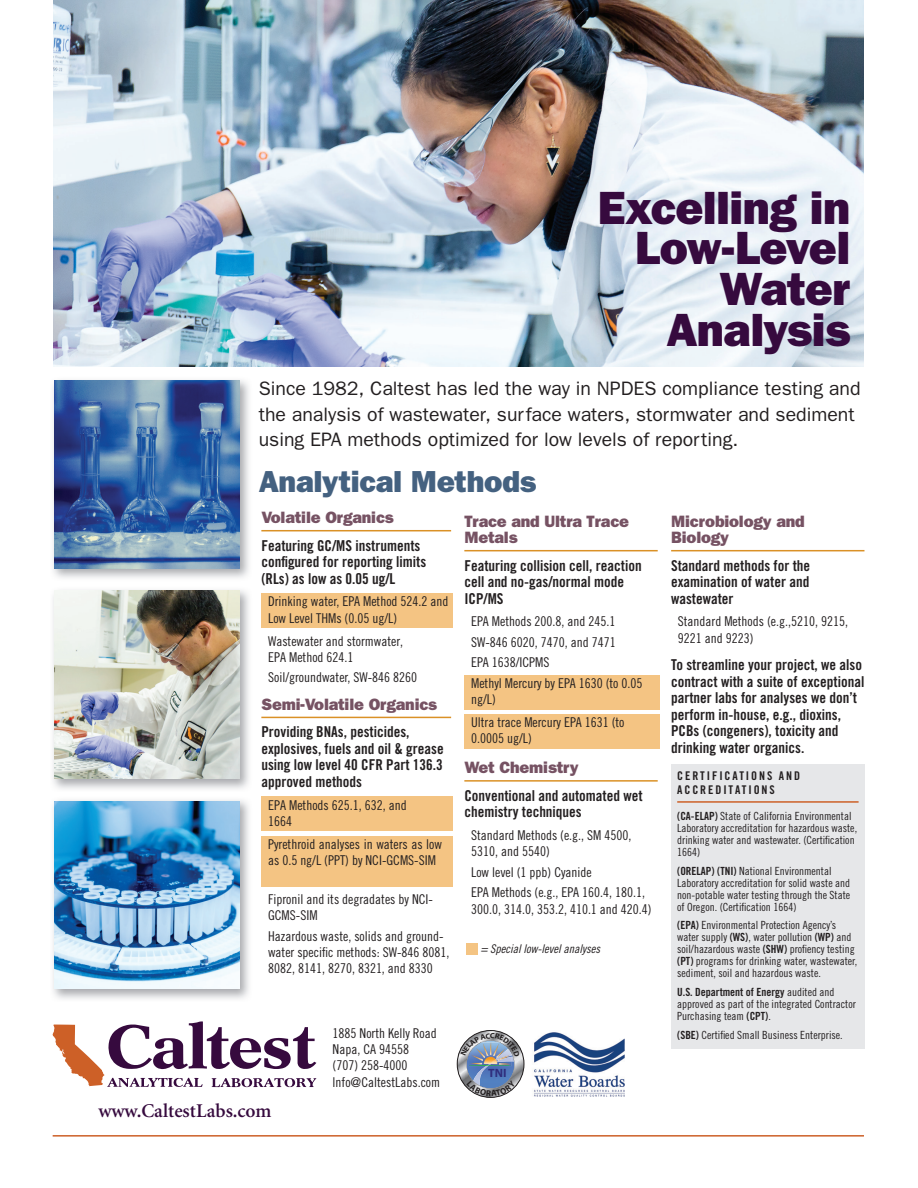
<style>
.page{position:relative;width:918px;height:1188px;background:#fff}
.page>*{position:absolute;margin:0;border:0;box-sizing:border-box;transform-origin:0 0}
.t1{font:800 46.8px/40.8px "Franklin Gothic";letter-spacing:-.015em;color:#360a3e;text-align:right}
.t2{font:800 30.45px "Franklin Gothic";letter-spacing:-.005em;color:#446180}
.t3{font:19.5px/25.5px "Franklin Gothic";color:#231f20}
.t4{font:600 19.5px "Minion";color:#360a3e}
.t5{font:800 16.5px/16.5px "Franklin Gothic";letter-spacing:-.01em;color:#765263}
.t6{font:15px/16.5px "Trade Gothic Bold Cond Twenty";color:#231f20}
.t7{font:13.5px/16.2px "Trade Gothic Cond Eighteen";color:#231f20}
.t8{font:12px/14.4px "Trade Gothic Bold Cond Twenty";letter-spacing:.16em;color:#231f20}
.t9{font:12px "Trade Gothic Cond Eighteen Obl";color:#231f20}
.t10{font:700 12px "Myriad Pro";color:#2f2e7d}
.t11{font:11.25px/12px "Trade Gothic Cond Eighteen";color:#231f20}
.t12{font:11.25px "Trade Gothic Bold Cond Twenty";color:#231f20}
.s1{font-family:"Trade Gothic Bold Cond Twenty"}
.s2{font-family:"Trade Gothic Cond Eighteen"}
</style>
<div class="page">
<img style="left:54px;top:0;width:810px;height:366px">
<div style="left:671px;top:764px;width:193px;height:284px;background:#e6e7e9"></div>
<hr style="left:677px;top:801px;width:182px;height:2px;background:#cd6027">
<hr style="left:261px;top:530px;width:190px;height:1px;background:#da9126">
<div style="left:261px;top:594px;width:192px;height:34px;background:#f4c483"></div>
<hr style="left:261px;top:717px;width:190px;height:1px;background:#da9126">
<div style="left:261px;top:797px;width:192px;height:34px;background:#f4c483"></div>
<div style="left:261px;top:836px;width:192px;height:50px;background:#f4c483"></div>
<hr style="left:464px;top:550px;width:194px;height:1px;background:#da9126">
<div style="left:464px;top:675px;width:196px;height:34px;background:#f4c483"></div>
<div style="left:464px;top:714px;width:196px;height:34px;background:#f4c483"></div>
<hr style="left:464px;top:780px;width:194px;height:2px;background:#da9126">
<hr style="left:671px;top:550px;width:193px;height:1px;background:#da9126">
<img style="left:53px;top:380px;width:196px;height:198px">
<img style="left:54px;top:381px;width:186px;height:188px">
<img style="left:53px;top:590px;width:196px;height:199px">
<img style="left:54px;top:591px;width:186px;height:188px">
<img style="left:53px;top:800px;width:196px;height:199px">
<img style="left:54px;top:801px;width:186px;height:188px">
<hr style="left:53px;top:1135px;width:811px;height:2px;background:#cd6027">
<img style="left:534px;top:1032px;width:91px;height:65px">
<svg style="left:53px;top:1022px;width:263px;height:65px"></svg>
<div style="left:466px;top:943px;width:12px;height:12px;background:#f4c483"></div>
<svg style="left:457px;top:1031px;width:67px;height:66px"></svg>
<h1 class="t1" style="left:598px;top:187px;width:254px">Excelling in<br>Low-Level<br>Water<br>Analysis</h1>
<h3 class="t3" style="left:259px;top:376px;width:603px">Since 1982, Caltest has led the way in NPDES compliance testing and the analysis of wastewater, surface waters, stormwater and sediment using EPA methods optimized for low levels of reporting.</h3>
<h2 class="t2" style="left:259px;top:463px;width:279px">Analytical Methods</h2>
<p class="t5" style="left:261px;top:509px;width:134px">Volatile Organics</p>
<p class="t6" style="left:261px;top:537px;width:166px">Featuring GC/MS instruments configured for reporting limits (RLs) as low as 0.05 ug/L</p>
<p class="t7" style="left:268px;top:593px;width:182px">Drinking water, EPA Method 524.2 and<br>Low Level THMs (0.05 ug/L)</p>
<p class="t7" style="left:268px;top:633px;width:136px">Wastewater and stormwater,<br>EPA Method 624.1</p>
<p class="t7" style="left:268px;top:669px;width:151px">Soil/groundwater, SW-846 8260</p>
<p class="t5" style="left:261px;top:696px;width:177px">Semi-Volatile Organics</p>
<p class="t6" style="left:261px;top:724px;width:184px">Providing BNAs, pesticides, explosives, fuels and oil &amp; grease using low level 40 CFR Part 136.3 approved methods</p>
<p class="t7" style="left:268px;top:797px;width:140px">EPA Methods 625.1, 632, and<br>1664</p>
<p class="t7" style="left:268px;top:836px;width:175px">Pyrethroid analyses in waters as low as 0.5 ng/L (PPT) by NCI-GCMS-SIM</p>
<p class="t7" style="left:268px;top:891px;width:166px">Fipronil and its degradates by NCI-<br>GCMS-SIM</p>
<p class="t7" style="left:268px;top:928px;width:183px">Hazardous waste, solids and ground&shy;water specific methods: SW-846 8081,<br>8082, 8141, 8270, 8321, and 8330</p>
<p class="t5" style="left:464px;top:513px;width:166px">Trace and Ultra Trace<br>Metals</p>
<p class="t6" style="left:464px;top:557px;width:179px">Featuring collision cell, reaction cell and no-gas/normal mode<br>ICP/MS</p>
<p class="t7" style="left:471px;top:611px;width:173px;line-height:20.5px">EPA Methods 200.8, and 245.1<br>SW-846 6020, 7470, and 7471<br>EPA 1638/ICPMS<br>Methyl Mercury by EPA 1630 (to 0.05</p>
<p class="t7" style="left:471px;top:688px;width:155px;line-height:23px">ng/L)<br>Ultra trace Mercury EPA 1631 (to</p>
<p class="t7" style="left:471px;top:730px;width:62px">0.0005 ug/L)</p>
<p class="t5" style="left:464px;top:759px;width:116px">Wet Chemistry</p>
<p class="t6" style="left:464px;top:787px;width:180px">Conventional and automated wet chemistry techniques</p>
<p class="t7" style="left:471px;top:827px;width:162px">Standard Methods (e.g., SM 4500,<br>5310, and 5540)</p>
<p class="t7" style="left:471px;top:862px;width:176px;line-height:20.5px">Low level (1 ppb) Cyanide<br>EPA Methods (e.g., EPA 160.4, 180.1,</p>
<p class="t7" style="left:471px;top:901px;width:182px">300.0, 314.0, 353.2, 410.1 and 420.4)</p>
<p class="t9" style="left:480px;top:942px;width:121px">= Special low-level analyses</p>
<h3 class="t4" style="left:99px;top:1101px;width:175px">www.CaltestLabs.com</h3>
<p class="t7" style="left:333px;top:1025px;width:109px">1885 North Kelly Road<br>Napa, CA 94558<br>(707) 258-4000 lnfo@CaltestLabs.com</p>
<p class="t10" style="left:488px;top:1066px;width:20px">TNI</p>
<p class="t5" style="left:671px;top:513px;width:135px">Microbiology and<br>Biology</p>
<p class="t6" style="left:671px;top:557px;width:141px;text-align:justify">Standard methods for the examination of water and wastewater</p>
<p class="t7" style="left:678px;top:613px;width:172px">Standard Methods (e.g.,5210, 9215,<br>9221 and 9223)</p>
<p class="t6" style="left:671px;top:657px;width:195px">To streamline your project, we also contract with a suite of exceptional partner labs for analyses we don’t perform in-house, e.g., dioxins, PCBs (congeners), toxicity and drinking water organics.</p>
<p class="t8" style="left:677px;top:768px;width:124px">CERTIFICATIONS AND<br>ACCREDITATIONS</p>
<p class="t11" style="left:677px;top:810px;width:181px"><span class="s1">(CA-ELAP)</span> State of California Environmental Laboratory accreditation for hazardous waste, drinking water and wastewater. (Certification 1664)</p>
<p class="t11" style="left:677px;top:865px;width:175px"><span class="s1">(ORELAP) (TNI)</span> National Environmental Laboratory accreditation for solid waste and non-potable water testing through the State of Oregon. (Certification 1664)</p>
<p class="t11" style="left:677px;top:919px;width:182px"><span class="s1">(EPA)</span> Environmental Protection Agency’s water supply <span class="s1">(WS)</span>, water pollution <span class="s1">(WP)</span> and soil/hazardous waste <span class="s1">(SHW)</span> profiency testing <span class="s1">(PT)</span> programs for drinking water, wastewater, sediment, soil and hazardous waste.</p>
<p class="t12" style="left:677px;top:985px;width:159px">U.S. Department of Energy <span class="s2">audited and</span></p>
<p class="t11" style="left:677px;top:998px;width:180px">approved as part of the integrated Contractor<br>Purchasing team <span class="s1">(CPT)</span>.</p>
<p class="t11" style="left:677px;top:1029px;width:167px"><span class="s1">(SBE)</span> Certified Small Business Enterprise.</p>
</div>
